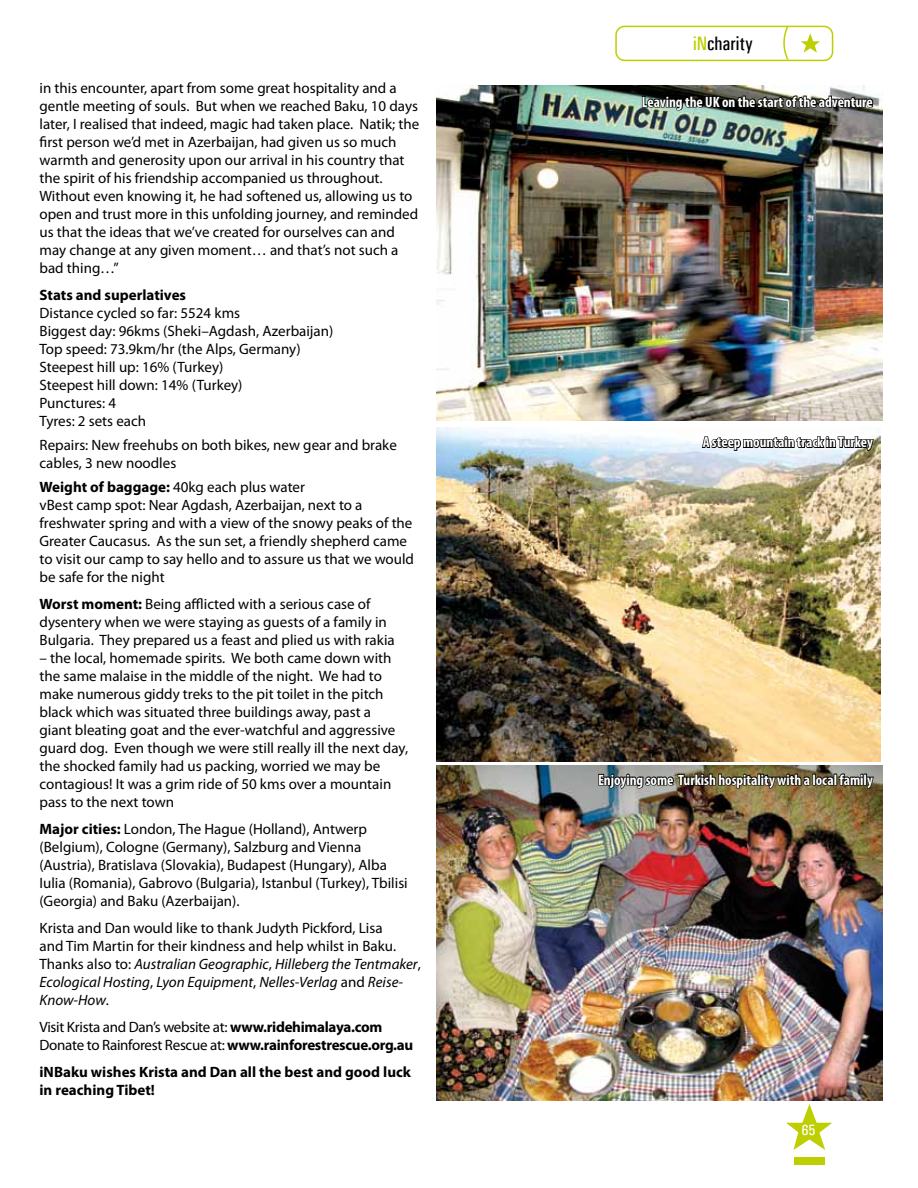
<style>
.page{position:relative;width:918px;height:1188px;background:#fff}
.page>*{position:absolute;margin:0;border:0;box-sizing:border-box;transform-origin:0 0}
.t1{font:500 condensed 19.5px "Univers";color:#000}
.t2{font:15px/18px "Myriad Pro";color:#000}
.t3{font:700 condensed 15px "Myriad Pro";color:#fff}
.t4{font:15px/18px "Myriad Pro";letter-spacing:-.02em;color:#000}
.t5{font:700 15px/18px "Myriad Pro";color:#000}
.t6{font:500 condensed 15px "Univers";color:#fff}
.s1{font-weight:700}
.s2{font-style:italic}
.s3{color:#bdcf00}
</style>
<div class="page">
<img style="left:436px;top:766px;width:447px;height:334px">
<img style="left:436px;top:428px;width:445px;height:333px">
<div style="left:615px;top:26px;width:218px;height:35px;border:2px solid #bdcf00;border-radius:9px"></div>
<svg style="left:801px;top:33px;width:19px;height:20px"></svg>
<div style="left:794px;top:1158px;width:30px;height:7px;background:#bdcf00"></div>
<svg style="left:786px;top:1104px;width:46px;height:46px"></svg>
<svg style="left:783px;top:26px;width:6px;height:34px"></svg>
<svg style="left:701px;top:420px;width:174px;height:52px"></svg>
<img style="left:436px;top:86px;width:447px;height:334px">
<img style="left:641px;top:85px;width:233px;height:47px">
<img style="left:597px;top:751px;width:278px;height:59px">
<p class="t2" style="left:40px;top:79px;width:381px">in this encounter, apart from some great hospitality and a gentle meeting of souls. But when we reached Baku, 10 days later, I realised that indeed, magic had taken place. Natik; the first person we’d met in Azerbaijan, had given us so much warmth and generosity upon our arrival in his country that the spirit of his friendship accompanied us throughout.<br>Without even knowing it, he had softened us, allowing us to open and trust more in this unfolding journey, and reminded us that the ideas that we’ve created for ourselves can and may change at any given moment… and that’s not such a bad thing…”</p>
<p class="t5" style="left:40px;top:286px;width:148px">Stats and superlatives</p>
<p class="t2" style="left:40px;top:304px;width:295px">Distance cycled so far: 5524 kms<br>Biggest day: 96kms (Sheki–Agdash, Azerbaijan)<br>Top speed: 73.9km/hr (the Alps, Germany)<br>Steepest hill up: 16% (Turkey)<br>Steepest hill down: 14% (Turkey)<br>Punctures: 4<br>Tyres: 2 sets each</p>
<p class="t2" style="left:40px;top:436px;width:359px">Repairs: New freehubs on both bikes, new gear and brake cables, 3 new noodles</p>
<p class="t2" style="left:40px;top:478px;width:376px"><span class="s1">Weight of baggage:</span> 40kg each plus water<br>vBest camp spot: Near Agdash, Azerbaijan, next to a freshwater spring and with a view of the snowy peaks of the Greater Caucasus. As the sun set, a friendly shepherd came to visit our camp to say hello and to assure us that we would be safe for the night</p>
<p class="t2" style="left:40px;top:595px;width:357px"><span class="s1">Worst moment:</span> Being afflicted with a serious case of dysentery when we were staying as guests of a family in<br>Bulgaria. They prepared us a feast and plied us with rakia</p>
<p class="t2" style="left:40px;top:649px;width:370px">– the local, homemade spirits. We both came down with the same malaise in the middle of the night. We had to make numerous giddy treks to the pit toilet in the pitch black which was situated three buildings away, past a<br>giant bleating goat and the ever-watchful and aggressive guard dog. Even though we were still really ill the next day, the shocked family had us packing, worried we may be contagious! It was a grim ride of 50 kms over a mountain pass to the next town</p>
<p class="t2" style="left:40px;top:820px;width:370px"><span class="s1">Major cities:</span> London, The Hague (Holland), Antwerp (Belgium), Cologne (Germany), Salzburg and Vienna (Austria), Bratislava (Slovakia), Budapest (Hungary), Alba Iulia (Romania), Gabrovo (Bulgaria), Istanbul (Turkey), Tbilisi (Georgia) and Baku (Azerbaijan).</p>
<p class="t2" style="left:40px;top:919px;width:383px">Krista and Dan would like to thank Judyth Pickford, Lisa<br>and Tim Martin for their kindness and help whilst in Baku.<br>Thanks also to: <span class="s2">Australian Geographic</span>, <span class="s2">Hilleberg the Tentmaker</span>, <span class="s2">Ecological Hosting</span>, <span class="s2">Lyon Equipment</span>, <span class="s2">Nelles-Verlag</span> and <span class="s2">Reise-Know-How</span>.</p>
<p class="t4" style="left:40px;top:1018px;width:375px">Visit Krista and Dan’s website at: <span class="s1">www.ridehimalaya.com<br></span>Donate to Rainforest Rescue at: <span class="s1">www.rainforestrescue.org.au</span></p>
<p class="t5" style="left:40px;top:1063px;width:373px">iNBaku wishes Krista and Dan all the best and good luck in reaching Tibet!</p>
<h1 class="t1" style="left:693px;top:32px;width:62px"><span class="s3">iN</span>charity</h1>
<p class="t3" style="left:642px;top:92px;width:233px">Leaving the UK on the start of the adventure</p>
<p class="t3" style="left:703px;top:433px;width:172px">A steep mountain track in Turkey</p>
<p class="t3" style="left:598px;top:770px;width:276px">Enjoying some Turkish hospitality with a local family</p>
<p class="t6" style="left:801px;top:1121px;width:16px">65</p>
</div>
